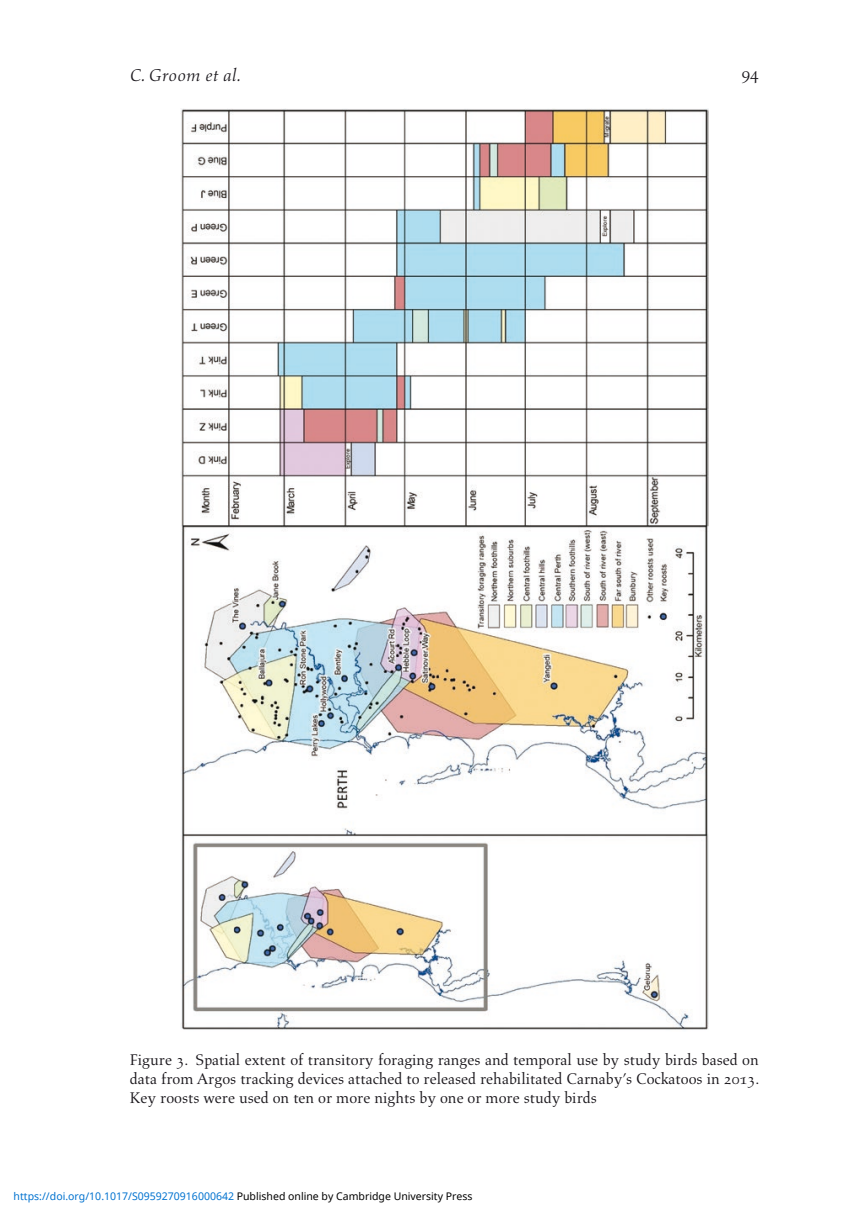
<style>
.page{position:relative;width:864px;height:1225px;background:#fff}
.page>*{position:absolute;margin:0;border:0;box-sizing:border-box;transform-origin:0 0}
.t1{font:italic 17.5px "Aldus";color:#1a171c}
.t2{font:17.5px "Aldus Roman SC";color:#1a171c}
.t3{font:15.75px/19.2px "Aldus";color:#1a171c;text-align:justify}
.t4{font:10.5px "Noto Sans";color:#0172cf}
.s1{font-family:"Aldus Roman SC"}
.s2{color:#000}
</style>
<div class="page">
<img style="left:181px;top:109px;width:526px;height:921px">
<p class="t1" style="left:130px;top:65px;width:112px">C. Groom et al.</p>
<p class="t2" style="left:741px;top:63px;width:19px">94</p>
<p class="t3" style="left:130px;top:1050px;width:630px">Figure <span class="s1">3</span>. Spatial extent of transitory foraging ranges and temporal use by study birds based on data from Argos tracking devices attached to released rehabilitated Carnaby’s Cockatoos in <span class="s1">2013</span>.<br>Key roosts were used on ten or more nights by one or more study birds</p>
<p class="t4" style="left:14px;top:1189px;width:460px">https://doi.org/10.1017/S0959270916000642 <span class="s2">Published online by Cambridge University Press</span></p>
</div>
